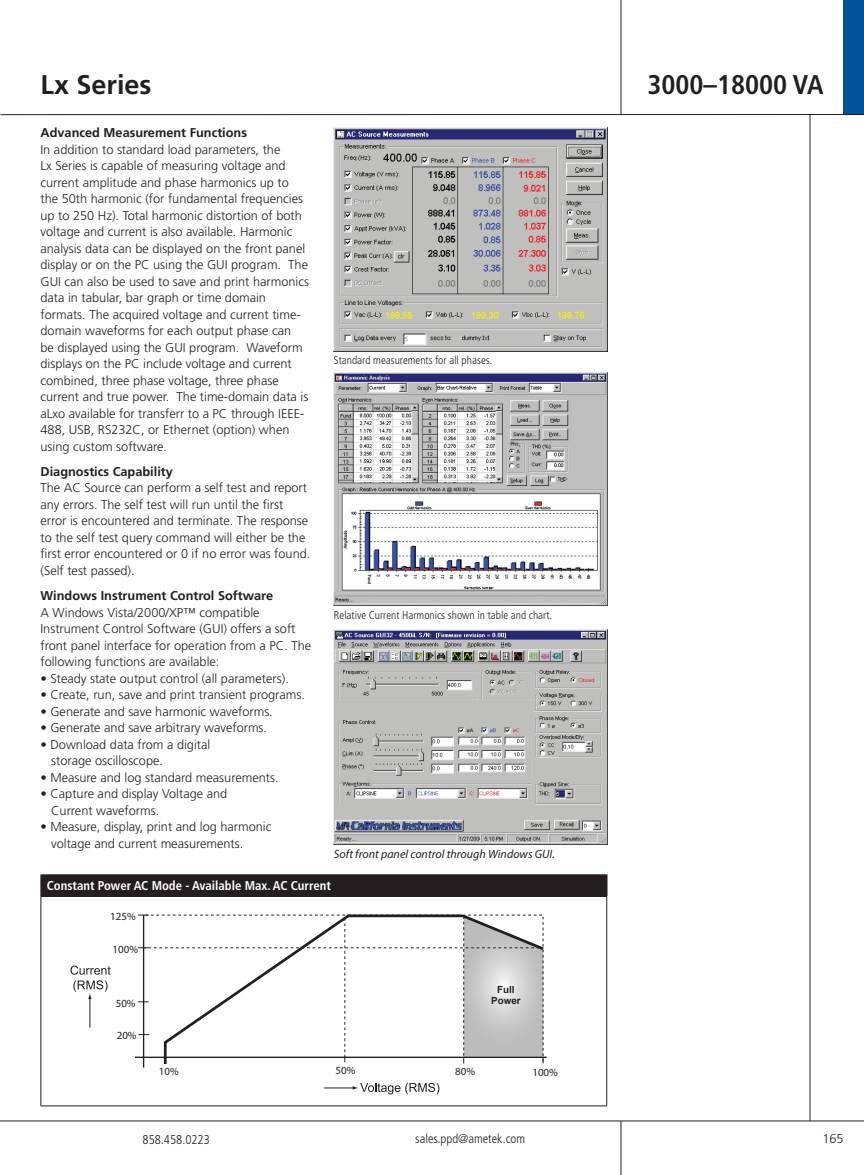
<style>
.page{position:relative;width:864px;height:1175px;background:#fff}
.page>*{position:absolute;margin:0;border:0;box-sizing:border-box;transform-origin:0 0}
.t1{font:700 condensed 27px "Frutiger LT Std";color:#231f20}
.t2{font:700 27px "Frutiger LT Std";color:#231f20}
.t3{font:300 12.75px/16.5px "Frutiger LT Std";color:#231f20}
.t4{font:700 12.75px "Frutiger LT Std";color:#231f20}
.t5{font:700 condensed 12.75px "Frutiger LT Std";color:#fff}
.t6{font:300 condensed 12.75px "Frutiger LT Std";color:#231f20}
.t7{font:italic 12px "Myriad Pro";color:#231f20}
.t8{font:300 condensed 11.25px "Frutiger LT Std";color:#231f20}
.t9{font:10.95px "Myriad Pro";color:#231f20}
.t10{font:700 9.75px/11.7px "Arial";color:#231f20;text-align:center}
</style>
<div class="page">
<hr style="left:0;top:1120px;width:864px;height:1px;background:#231f20">
<div style="left:844px;top:0;width:20px;height:115px;background:#01529a"></div>
<hr style="left:810px;top:114px;width:1px;height:1006px;background:#231f20">
<hr style="left:1px;top:114px;width:863px;height:1px;background:#231f20">
<hr style="left:621px;top:1120px;width:1px;height:54px;background:#231f20">
<hr style="left:621px;top:0;width:1px;height:115px;background:#231f20">
<img style="left:334px;top:630px;width:274px;height:214px">
<img style="left:334px;top:128px;width:273px;height:223px">
<img style="left:334px;top:372px;width:274px;height:233px">
<div style="left:41px;top:874px;width:566px;height:22px;background:#231f20"></div>
<hr style="left:606px;top:875px;width:2px;height:21px;background:#231f20">
<hr style="left:40px;top:874px;width:568px;height:1px;background:#231f20">
<svg style="left:40px;top:875px;width:1px;height:21px"></svg>
<hr style="left:40px;top:896px;width:567px;height:1px;background:#231f20">
<hr style="left:40px;top:896px;width:1px;height:209px;background:#231f20">
<hr style="left:606px;top:896px;width:1px;height:209px;background:#231f20">
<hr style="left:40px;top:1105px;width:567px;height:1px;background:#231f20">
<hr style="left:143px;top:915px;width:1px;height:152px;background:#231f20">
<hr style="left:135px;top:1056px;width:412px;height:2px;background:#231f20">
<svg style="left:71px;top:965px;width:40px;height:9px"></svg>
<hr style="left:90px;top:997px;width:1px;height:30px;background:#231f20">
<svg style="left:73px;top:980px;width:35px;height:19px"></svg>
<hr style="left:324px;top:1087px;width:30px;height:1px;background:#231f20">
<svg style="left:353px;top:1082px;width:86px;height:12px"></svg>
<hr style="left:164px;top:1041px;width:3px;height:23px;background:#231f20">
<svg style="left:138px;top:914px;width:409px;height:149px"></svg>
<h1 class="t2" style="left:40px;top:69px;width:113px">Lx Series</h1>
<h1 class="t1" style="left:647px;top:69px;width:178px">3000–18000 VA</h1>
<p class="t4" style="left:40px;top:125px;width:208px">Advanced Measurement Functions</p>
<p class="t3" style="left:40px;top:141px;width:270px">In addition to standard load parameters, the<br>Lx Series is capable of measuring voltage and current amplitude and phase harmonics up to the 50th harmonic (for fundamental frequencies up to 250 Hz). Total harmonic distortion of both voltage and current is also available. Harmonic analysis data can be displayed on the front panel display or on the PC using the GUI program. The GUI can also be used to save and print harmonics data in tabular, bar graph or time domain formats. The acquired voltage and current time&shy;domain waveforms for each output phase can<br>be displayed using the GUI program. Waveform displays on the PC include voltage and current combined, three phase voltage, three phase current and true power. The time-domain data is aLxo available for transferr to a PC through IEEE-488, USB, RS232C, or Ethernet (option) when using custom software.</p>
<p class="t4" style="left:40px;top:464px;width:134px">Diagnostics Capability</p>
<p class="t3" style="left:40px;top:480px;width:271px">The AC Source can perform a self test and report any errors. The self test will run until the first error is encountered and terminate. The response to the self test query command will either be the first error encountered or 0 if no error was found. (Self test passed).</p>
<p class="t4" style="left:40px;top:588px;width:234px">Windows Instrument Control Software</p>
<p class="t3" style="left:40px;top:604px;width:272px">A Windows Vista/2000/XP™ compatible Instrument Control Software (GUI) offers a soft front panel interface for operation from a PC. The following functions are available:</p>
<p class="t3" style="left:40px;top:670px;width:250px">• Steady state output control (all parameters).</p>
<p class="t3" style="left:40px;top:686px;width:266px">• Create, run, save and print transient programs.</p>
<p class="t3" style="left:40px;top:703px;width:234px">• Generate and save harmonic waveforms.</p>
<p class="t3" style="left:40px;top:719px;width:228px">• Generate and save arbitrary waveforms.</p>
<p class="t3" style="left:51px;top:736px;width:161px;text-indent:-11px">• Download data from a digital storage oscilloscope.</p>
<p class="t3" style="left:40px;top:769px;width:240px">• Measure and log standard measurements.</p>
<p class="t3" style="left:51px;top:785px;width:178px;text-indent:-11px">• Capture and display Voltage and<br>Current waveforms.</p>
<p class="t3" style="left:51px;top:818px;width:222px;text-indent:-11px">• Measure, display, print and log harmonic voltage and current measurements.</p>
<p class="t8" style="left:334px;top:353px;width:160px">Standard measurements for all phases.</p>
<p class="t8" style="left:334px;top:608px;width:220px">Relative Current Harmonics shown in table and chart.</p>
<p class="t7" style="left:334px;top:846px;width:223px">Soft front panel control through Windows GUI.</p>
<p class="t5" style="left:47px;top:878px;width:285px">Constant Power AC Mode - Available Max. AC Current</p>
<p class="t9" style="left:110px;top:909px;width:27px">125%</p>
<p class="t9" style="left:113px;top:942px;width:27px">100%</p>
<p class="t9" style="left:116px;top:996px;width:21px">50%</p>
<p class="t9" style="left:117px;top:1028px;width:21px">20%</p>
<p class="t10" style="left:491px;top:983px;width:31px">Full<br>Power</p>
<p class="t9" style="left:159px;top:1064px;width:21px">10%</p>
<p class="t9" style="left:336px;top:1063px;width:21px">50%</p>
<p class="t9" style="left:455px;top:1064px;width:21px">80%</p>
<p class="t9" style="left:532px;top:1065px;width:27px">100%</p>
<p class="t6" style="left:143px;top:1131px;width:69px">858.458.0223</p>
<p class="t6" style="left:415px;top:1131px;width:111px">sales.ppd@ametek.com</p>
<p class="t3" style="left:822px;top:1130px;width:23px">165</p>
</div>
